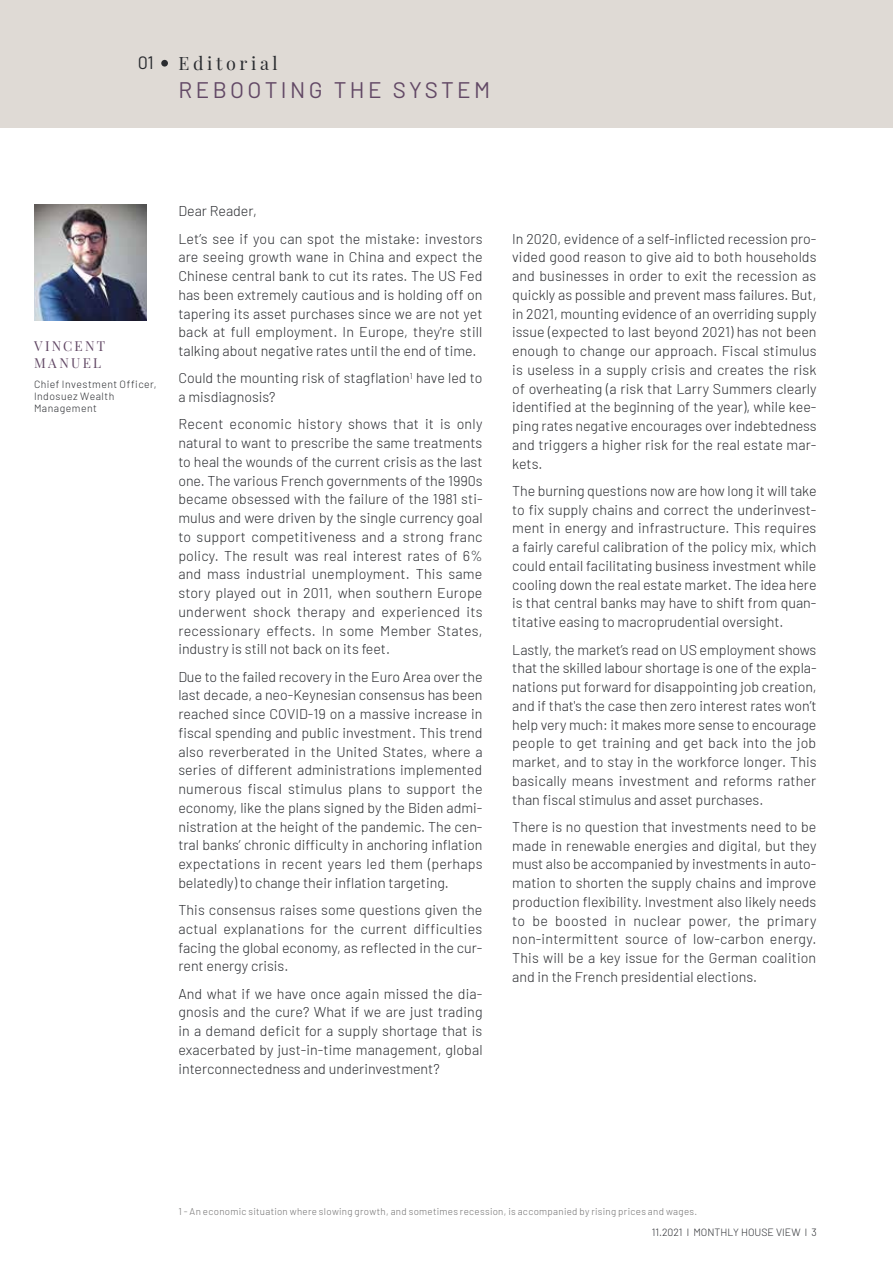
<style>
.page{position:relative;width:893px;height:1263px;background:#fff}
.page>*{position:absolute;margin:0;border:0;box-sizing:border-box;transform-origin:0 0}
.t1{font:22.5px "Barlow";letter-spacing:.15em;color:#624865}
.t2{font:18px "Playfair Display";letter-spacing:.2em;color:#2a2c30}
.t3{font:18px "Barlow";color:#2a2c30}
.t4{font:300 14.25px/18.8px "Barlow";color:#2a2c30;text-align:justify}
.t5{font:13.5px/16.5px "Playfair Display";letter-spacing:.17em;color:#624865}
.t6{font:300 10.5px/11.7px "Barlow";letter-spacing:.04em;color:#2a2c30}
.t7{font:300 10.5px "Barlow";color:#2a2c30}
.t8{font:300 9.75px "Barlow";letter-spacing:.03em;color:#706f6f}
</style>
<div class="page">
<div style="left:0;top:0;width:893px;height:128px;background:#dfdad5"></div>
<img style="left:34px;top:204px;width:112px;height:117px">
<div style="left:161px;top:60px;width:7px;height:7px;background:#2a2c30;border-radius:50%"></div>
<p class="t3" style="left:138px;top:50px;width:17px">01</p>
<p class="t2" style="left:179px;top:49px;width:101px">Editorial</p>
<h1 class="t1" style="left:179px;top:74px;width:313px">REBOOTING THE SYSTEM</h1>
<p class="t5" style="left:34px;top:337px;width:73px">VINCENT<br>MANUEL</p>
<p class="t6" style="left:34px;top:378px;width:124px">Chief Investment Officer,<br>Indosuez Wealth<br>Management</p>
<p class="t4" style="left:178px;top:196px;width:306px;line-height:27.3px">Dear Reader,<br>Let’s see if you can spot the mistake: investors</p>
<p class="t4" style="left:178px;top:247px;width:306px">are seeing growth wane in China and expect the Chinese central bank to cut its rates. The US Fed has been extremely cautious and is holding off on tapering its asset purchases since we are not yet back at full employment. In Europe, they're still talking about negative rates until the end of time.</p>
<p class="t4" style="left:178px;top:368px;width:306px">Could the mounting risk of stagflation<sup>1</sup> have led to a misdiagnosis?</p>
<p class="t4" style="left:178px;top:414px;width:306px">Recent economic history shows that it is only natural to want to prescribe the same treatments to heal the wounds of the current crisis as the last one. The various French governments of the 1990s became obsessed with the failure of the 1981 sti&shy;mulus and were driven by the single currency goal to support competitiveness and a strong franc policy. The result was real interest rates of 6% and mass industrial unemployment. This same story played out in 2011, when southern Europe underwent shock therapy and experienced its recessionary effects. In some Member States, industry is still not back on its feet.</p>
<p class="t4" style="left:178px;top:666px;width:306px">Due to the failed recovery in the Euro Area over the last decade, a neo-Keynesian consensus has been reached since COVID-19 on a massive increase in fiscal spending and public investment. This trend also reverberated in the United States, where a series of different administrations implemented numerous fiscal stimulus plans to support the economy, like the plans signed by the Biden admi&shy;nistration at the height of the pandemic. The cen&shy;tral banks’ chronic difficulty in anchoring inflation expectations in recent years led them (perhaps belatedly) to change their inflation targeting.</p>
<p class="t4" style="left:178px;top:900px;width:306px">This consensus raises some questions given the actual explanations for the current difficulties facing the global economy, as reflected in the cur&shy;rent energy crisis.</p>
<p class="t4" style="left:178px;top:983px;width:306px">And what if we have once again missed the dia&shy;gnosis and the cure? What if we are just trading in a demand deficit for a supply shortage that is exacerbated by just-in-time management, global interconnectedness and underinvestment?</p>
<p class="t4" style="left:512px;top:228px;width:306px">In 2020, evidence of a self-inflicted recession pro&shy;vided good reason to give aid to both households and businesses in order to exit the recession as quickly as possible and prevent mass failures. But, in 2021, mounting evidence of an overriding supply issue (expected to last beyond 2021) has not been enough to change our approach. Fiscal stimulus is useless in a supply crisis and creates the risk of overheating (a risk that Larry Summers clearly identified at the beginning of the year), while kee&shy;ping rates negative encourages over indebtedness and triggers a higher risk for the real estate mar&shy;kets.</p>
<p class="t4" style="left:512px;top:480px;width:306px">The burning questions now are how long it will take to fix supply chains and correct the underinvest&shy;ment in energy and infrastructure. This requires a fairly careful calibration of the policy mix, which could entail facilitating business investment while cooling down the real estate market. The idea here is that central banks may have to shift from quan&shy;titative easing to macroprudential oversight.</p>
<p class="t4" style="left:512px;top:639px;width:306px">Lastly, the market’s read on US employment shows that the skilled labour shortage is one of the expla&shy;nations put forward for disappointing job creation, and if that's the case then zero interest rates won’t help very much: it makes more sense to encourage people to get training and get back into the job market, and to stay in the workforce longer. This basically means investment and reforms rather than fiscal stimulus and asset purchases.</p>
<p class="t4" style="left:512px;top:816px;width:306px">There is no question that investments need to be made in renewable energies and digital, but they must also be accompanied by investments in auto&shy;mation to shorten the supply chains and improve production flexibility. Investment also likely needs to be boosted in nuclear power, the primary non-intermittent source of low-carbon energy.<br>This will be a key issue for the German coalition and in the French presidential elections.</p>
<p class="t8" style="left:178px;top:1205px;width:520px">1 - An economic situation where slowing growth, and sometimes recession, is accompanied by rising prices and wages.</p>
<p class="t7" style="left:652px;top:1225px;width:167px">11.2021 l MONTHLY HOUSE VIEW l 3</p>
</div>
